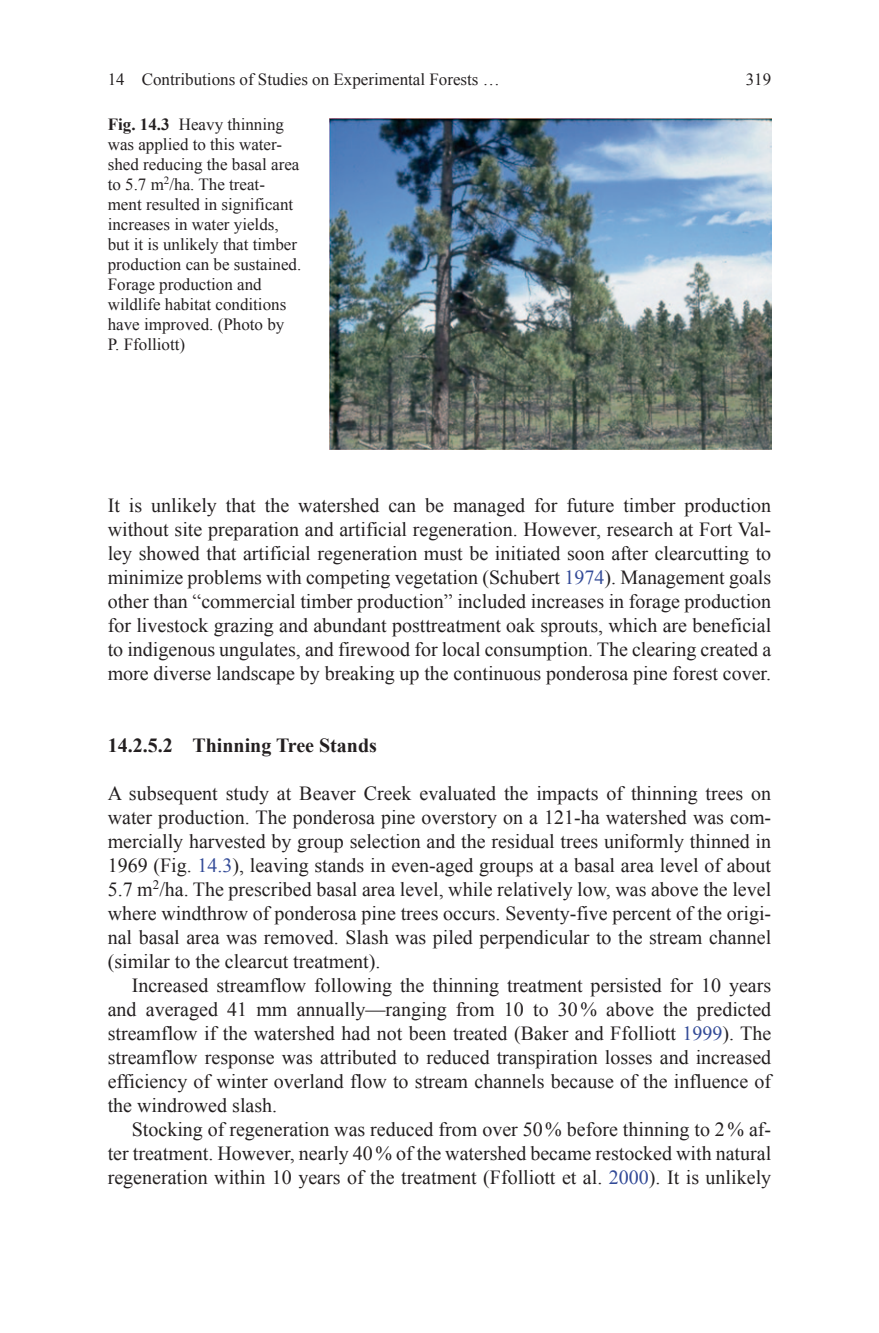
<style>
.page{position:relative;width:879px;height:1333px;background:#fff}
.page>*{position:absolute;margin:0;border:0;box-sizing:border-box;transform-origin:0 0}
.t1{font:20px/24px "Times New Roman";color:#231f20;text-align:justify}
.t2{font:700 20px "Times New Roman";color:#231f20}
.t3{font:17px/20px "Times New Roman";color:#231f20}
.s1{font-weight:700}
.s2{color:#324a97}
</style>
<div class="page">
<img style="left:329px;top:118px;width:442px;height:332px">
<p class="t3" style="left:108px;top:69px;width:393px">14 Contributions of Studies on Experimental Forests …</p>
<p class="t3" style="left:746px;top:69px;width:27px">319</p>
<p class="t3" style="left:108px;top:114px;width:195px"><span class="s1">Fig. 14.3</span> Heavy thinning was applied to this water&shy;shed reducing the basal area to 5.7 m<sup>2</sup>/ha. The treat&shy;ment resulted in significant increases in water yields, but it is unlikely that timber production can be sustained.<br>Forage production and wildlife habitat conditions have improved. (Photo by<br>P. Ffolliott)</p>
<p class="t1" style="left:108px;top:493px;width:665px">It is unlikely that the watershed can be managed for future timber production without site preparation and artificial regeneration. However, research at Fort Val&shy;ley showed that artificial regeneration must be initiated soon after clearcutting to minimize problems with competing vegetation (Schubert <span class="s2">1974</span>). Management goals other than “commercial timber production” included increases in forage production for livestock grazing and abundant posttreatment oak sprouts, which are beneficial to indigenous ungulates, and firewood for local consumption. The clearing created a more diverse landscape by breaking up the continuous ponderosa pine forest cover.</p>
<p class="t2" style="left:108px;top:731px;width:271px">14.2.5.2 Thinning Tree Stands</p>
<p class="t1" style="left:108px;top:781px;width:665px">A subsequent study at Beaver Creek evaluated the impacts of thinning trees on water production. The ponderosa pine overstory on a 121-ha watershed was com&shy;mercially harvested by group selection and the residual trees uniformly thinned in 1969 (Fig. <span class="s2">14.3</span>), leaving stands in even-aged groups at a basal area level of about 5.7 m<sup>2</sup>/ha. The prescribed basal area level, while relatively low, was above the level where windthrow of ponderosa pine trees occurs. Seventy-five percent of the origi&shy;nal basal area was removed. Slash was piled perpendicular to the stream channel (similar to the clearcut treatment).</p>
<p class="t1" style="left:108px;top:973px;width:665px;text-indent:24px">Increased streamflow following the thinning treatment persisted for 10 years and averaged 41 mm annually—ranging from 10 to 30% above the predicted streamflow if the watershed had not been treated (Baker and Ffolliott <span class="s2">1999</span>). The streamflow response was attributed to reduced transpiration losses and increased efficiency of winter overland flow to stream channels because of the influence of the windrowed slash.</p>
<p class="t1" style="left:108px;top:1117px;width:665px;text-indent:24px">Stocking of regeneration was reduced from over 50% before thinning to 2% af&shy;ter treatment. However, nearly 40% of the watershed became restocked with natural regeneration within 10 years of the treatment (Ffolliott et al. <span class="s2">2000</span>). It is unlikely</p>
</div>
